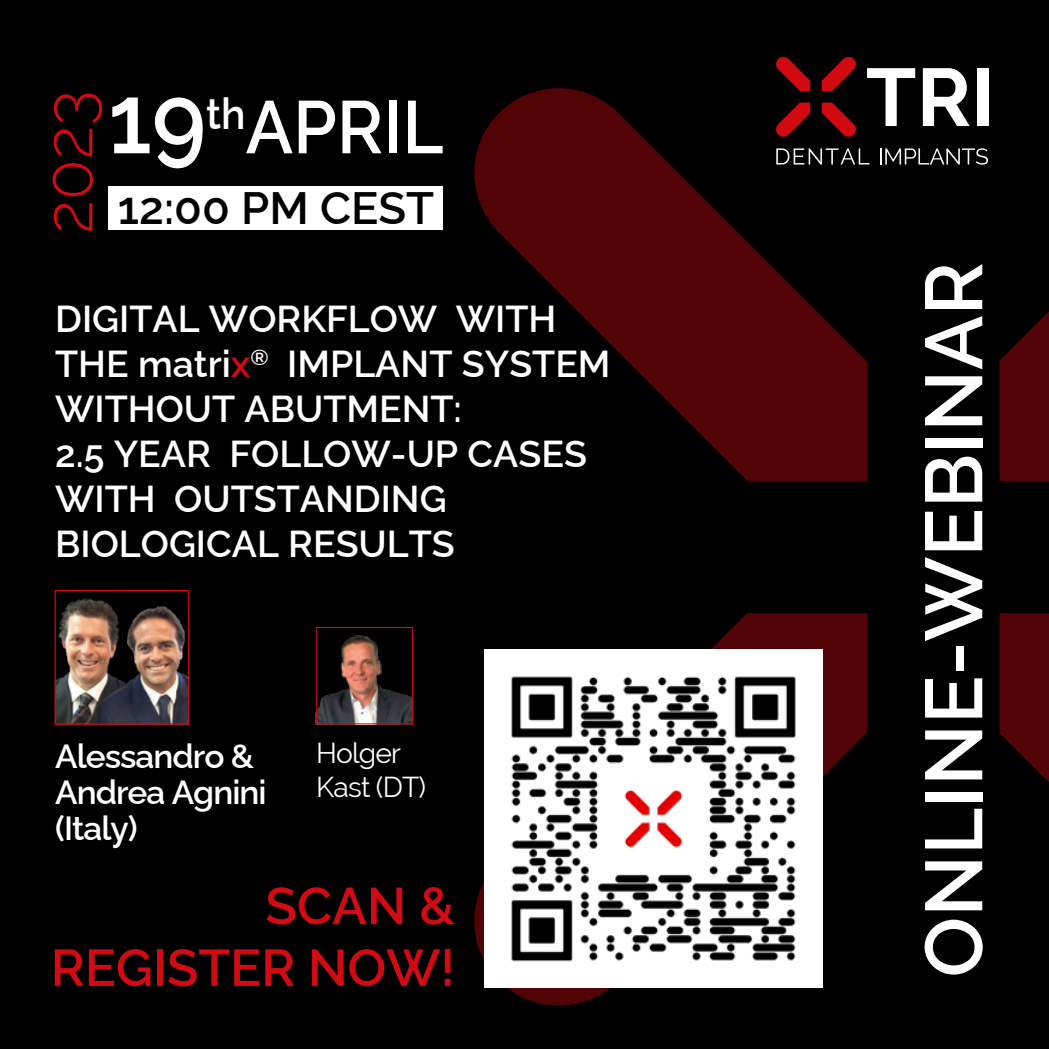
<style>
.page{position:relative;width:1049px;height:1049px;background:#000}
.page>*{position:absolute;margin:0;border:0;box-sizing:border-box;transform-origin:0 0}
.t1{font:600 97.75px "Raleway";color:#fff;scale:.95 1}
.t2{font:600 80.75px "Raleway";color:#fff}
.t3{font:600 74.25px "Raleway";color:#fff;scale:.95 1}
.t4{font:300 66.5px "Raleway";color:#d20a11}
.t5{font:600 51.5px/61.8px "Raleway";color:#d20a11;text-align:right}
.t6{font:600 45.25px "Raleway";color:#000}
.t7{font:600 37.5px/45px "Raleway";color:#fff}
.t8{font:600 33.5px/35.8px "Raleway";letter-spacing:-.03em;color:#fff}
.t9{font:28.25px/33.8px "Raleway";letter-spacing:-.03em;color:#fff}
.s1{color:#d20a11}
</style>
<div class="page">
<div style="left:108px;top:186px;width:335px;height:44px;background:#fff"></div>
<img style="left:318px;top:635px;width:93px;height:87px">
<div style="left:316px;top:627px;width:97px;height:97px;border:1px solid #d10a11"></div>
<img style="left:57px;top:598px;width:130px;height:125px">
<div style="left:55px;top:590px;width:134px;height:135px;border:1px solid #d10a11"></div>
<svg style="left:867px;top:68px;width:48px;height:20px"></svg>
<svg style="left:923px;top:68px;width:44px;height:20px"></svg>
<div style="left:977px;top:68px;width:12px;height:58px;background:#fff"></div>
<svg style="left:822px;top:56px;width:34px;height:32px"></svg>
<svg style="left:776px;top:56px;width:34px;height:32px"></svg>
<svg style="left:474px;top:88px;width:575px;height:917px"></svg>
<img style="left:484px;top:650px;width:338px;height:337px">
<h3 class="t4" style="left:16px;top:234px;width:145px;rotate:-90deg">2023</h3>
<h1 class="t1" style="left:108px;top:41px;width:105px">19</h1>
<h3 class="t3" style="left:206px;top:68px;width:251px"><sup>th</sup>APRIL</h3>
<p class="t6" style="left:118px;top:172px;width:318px">12:00 PM CEST</p>
<p class="t7" style="left:55px;top:292px;width:557px">DIGITAL WORKFLOW WITH<br>THE matri<span class="s1">x</span><sup>®</sup> IMPLANT SYSTEM<br>WITHOUT ABUTMENT:<br>2.5 YEAR FOLLOW-UP CASES<br>WITH OUTSTANDING<br>BIOLOGICAL RESULTS</p>
<p class="t8" style="left:55px;top:734px;width:213px">Alessandro &amp;<br>Andrea Agnini (Italy)</p>
<p class="t9" style="left:316px;top:736px;width:111px">Holger<br>Kast (DT)</p>
<h3 class="t5" style="left:51px;top:869px;width:406px">SCAN &amp;<br>REGISTER NOW!</h3>
<h2 class="t2" style="left:889px;top:977px;width:717px;rotate:-90deg">ONLINE-WEBINAR</h2>
</div>
